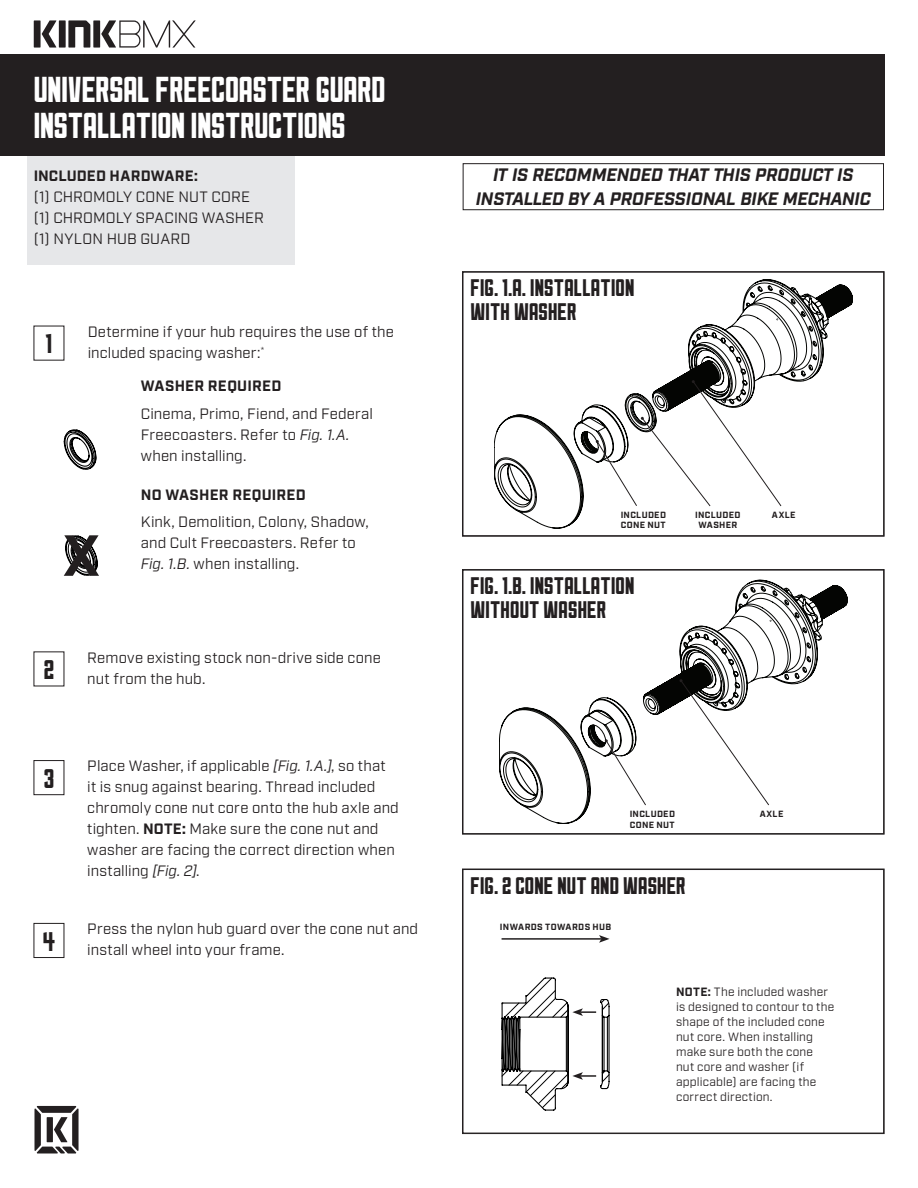
<style>
.page{position:relative;width:918px;height:1188px;background:#fff}
.page>*{position:absolute;margin:0;border:0;box-sizing:border-box;transform-origin:0 0}
.t1{font:36px/36px "Sullivan Fill";letter-spacing:-.005em;color:#fff}
.t2{font:27px "Sullivan Fill";color:#231f20}
.t3{font:24px/24px "Sullivan Fill";letter-spacing:.01em;color:#231f20}
.t4{font:italic 700 18px/24px "Industry";letter-spacing:-.01em;color:#231f20;text-align:center}
.t5{font:15px/21px "Industry";letter-spacing:.005em;color:#231f20}
.t6{font:700 15px "Industry";letter-spacing:.015em;color:#231f20}
.t7{font:12px/15px "Industry";letter-spacing:.02em;color:#231f20}
.t8{font:700 9px/10.8px "Industry";letter-spacing:.04em;color:#231f20}
.s1{font-style:italic}
.s2{font-weight:700}
</style>
<div class="page">
<div style="left:27px;top:156px;width:268px;height:109px;background:#e6e7e9"></div>
<div style="left:0;top:54px;width:884px;height:102px;background:#231f20"></div>
<svg style="left:462px;top:271px;width:422px;height:265px"></svg>
<div style="left:463px;top:272px;width:421px;height:264px;border:1px solid #231f20"></div>
<svg style="left:462px;top:569px;width:422px;height:265px"></svg>
<div style="left:463px;top:570px;width:421px;height:264px;border:1px solid #231f20"></div>
<svg style="left:462px;top:869px;width:422px;height:265px"></svg>
<div style="left:463px;top:869px;width:421px;height:264px;border:1px solid #231f20"></div>
<svg style="left:605px;top:739px;width:42px;height:67px"></svg>
<svg style="left:680px;top:679px;width:90px;height:127px"></svg>
<svg style="left:596px;top:380px;width:186px;height:127px"></svg>
<hr style="left:502px;top:938px;width:99px;height:2px;background:#231f20">
<svg style="left:599px;top:935px;width:11px;height:8px"></svg>
<svg style="left:501px;top:977px;width:110px;height:134px"></svg>
<div style="left:34px;top:760px;width:30px;height:35px;border:1px solid #231f20"></div>
<div style="left:34px;top:923px;width:30px;height:35px;border:1px solid #231f20"></div>
<svg style="left:63px;top:429px;width:34px;height:41px"></svg>
<svg style="left:64px;top:535px;width:35px;height:41px"></svg>
<div style="left:59px;top:20px;width:7px;height:28px;background:#231f20"></div>
<div style="left:93px;top:20px;width:7px;height:28px;background:#231f20"></div>
<div style="left:34px;top:20px;width:7px;height:28px;background:#231f20"></div>
<svg style="left:42px;top:20px;width:14px;height:28px"></svg>
<svg style="left:68px;top:20px;width:22px;height:28px"></svg>
<svg style="left:101px;top:20px;width:95px;height:28px"></svg>
<svg style="left:35px;top:1106px;width:44px;height:48px"></svg>
<div style="left:463px;top:163px;width:421px;height:47px;border:1px solid #231f20"></div>
<p class="t1" style="left:34px;top:74px;width:353px">UNIVERSAL FREECOASTER GUARD<br>INSTALLATION INSTRUCTIONS</p>
<p class="t6" style="left:34px;top:166px;width:166px">INCLUDED HARDWARE:</p>
<p class="t5" style="left:34px;top:186px;width:218px">(1) CHROMOLY CONE NUT CORE</p>
<p class="t5" style="left:34px;top:207px;width:232px">(1) CHROMOLY SPACING WASHER</p>
<p class="t5" style="left:34px;top:228px;width:158px">(1) NYLON HUB GUARD</p>
<p class="t2" style="left:45px;top:331px;width:8px">1</p>
<p class="t2" style="left:44px;top:657px;width:12px">2</p>
<p class="t2" style="left:44px;top:765px;width:12px">3</p>
<p class="t2" style="left:43px;top:928px;width:14px">4</p>
<p class="t5" style="left:88px;top:321px;width:308px">Determine if your hub requires the use of the included spacing washer:<sup>*</sup></p>
<p class="t6" style="left:141px;top:377px;width:142px">WASHER REQUIRED</p>
<p class="t5" style="left:141px;top:403px;width:234px">Cinema, Primo, Fiend, and Federal<br>Freecoasters. Refer to <span class="s1">Fig. 1.A. </span>when installing.</p>
<p class="t6" style="left:141px;top:486px;width:166px">NO WASHER REQUIRED</p>
<p class="t5" style="left:141px;top:512px;width:230px">Kink, Demolition, Colony, Shadow, and Cult Freecoasters. Refer to<br><span class="s1">Fig. 1.B.</span> when installing.</p>
<p class="t5" style="left:87px;top:647px;width:295px">Remove existing stock non-drive side cone nut from the hub.</p>
<p class="t5" style="left:87px;top:756px;width:313px">Place Washer, if applicable <span class="s1">[Fig. 1.A.]</span>, so that<br>it is snug against bearing. Thread included chromoly cone nut core onto the hub axle and tighten. <span class="s2">NOTE:</span> Make sure the cone nut and washer are facing the correct direction when installing <span class="s1">[Fig. 2]</span>.</p>
<p class="t5" style="left:87px;top:919px;width:332px">Press the nylon hub guard over the cone nut and install wheel into your frame.</p>
<p class="t4" style="left:476px;top:164px;width:397px">IT IS RECOMMENDED THAT THIS PRODUCT IS<br>INSTALLED BY A PROFESSIONAL BIKE MECHANIC</p>
<p class="t3" style="left:471px;top:277px;width:165px">FIG. 1.A. INSTALLATION<br>WITH WASHER</p>
<p class="t8" style="left:621px;top:510px;width:47px">INCLUDED<br>CONE NUT</p>
<p class="t3" style="left:471px;top:575px;width:165px">FIG. 1.B. INSTALLATION<br>WITHOUT WASHER</p>
<p class="t8" style="left:695px;top:510px;width:47px;text-align:center">INCLUDED<br>WASHER</p>
<p class="t8" style="left:772px;top:510px;width:25px">AXLE</p>
<p class="t8" style="left:630px;top:809px;width:47px">INCLUDED<br>CONE NUT</p>
<p class="t3" style="left:471px;top:875px;width:217px">FIG. 2 CONE NUT AND WASHER</p>
<p class="t8" style="left:500px;top:922px;width:113px">INWARDS TOWARDS HUB</p>
<p class="t8" style="left:760px;top:809px;width:25px">AXLE</p>
<p class="t7" style="left:676px;top:985px;width:160px"><span class="s2">NOTE:</span> The included washer is designed to contour to the shape of the included cone nut core. When installing make sure both the cone nut core and washer (if applicable) are facing the correct direction.</p>
</div>
